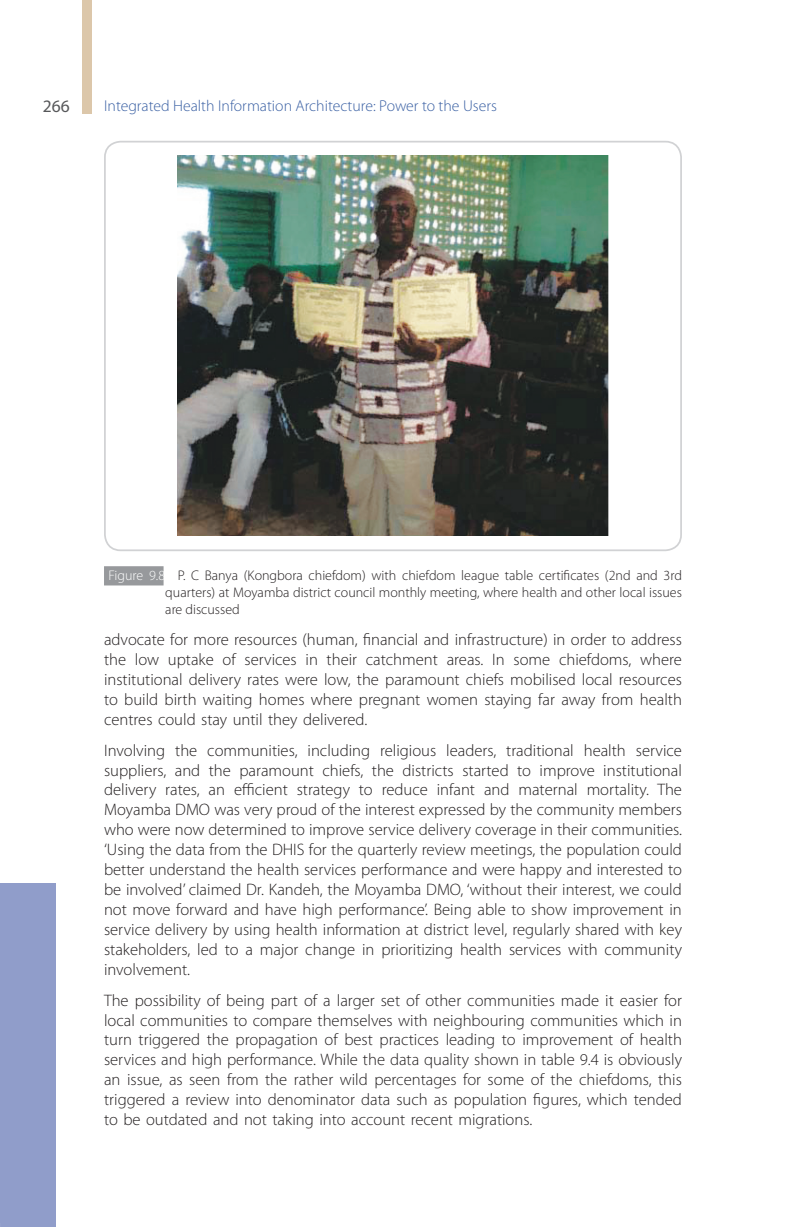
<style>
.page{position:relative;width:786px;height:1227px;background:#fff}
.page>*{position:absolute;margin:0;border:0;box-sizing:border-box;transform-origin:0 0}
.t1{font:17.5px "Myriad Pro";color:#57585a}
.t2{font:300 16.62px/19.9px "Myriad Pro";color:#231f20;text-align:justify}
.t3{font:300 15.75px "Myriad Pro";color:#3b61a4}
.t4{font:300 14px/16.8px "Myriad Pro";color:#231f20;text-align:justify}
.s1{color:#fff}
</style>
<div class="page">
<svg style="left:82px;top:0;width:10px;height:113px"></svg>
<div style="left:0;top:883px;width:56px;height:343px;background:#909dca"></div>
<div style="left:104px;top:141px;width:577px;height:410px;border:2px solid #d1d2d4;border-radius:16px"></div>
<div style="left:104px;top:566px;width:59px;height:19px;background:#97999c"></div>
<img style="left:177px;top:156px;width:431px;height:380px">
<p class="t1" style="left:43px;top:95px;width:28px">266</p>
<p class="t3" style="left:104px;top:97px;width:394px">Integrated Health Information Architecture: Power to the Users</p>
<p class="t4" style="left:165px;top:567px;width:518px;text-indent:-57px"><span class="s1">Figure 9.8</span> P. C Banya (Kongbora chiefdom) with chiefdom league table certificates (2nd and 3rd quarters) at Moyamba district council monthly meeting, where health and other local issues are discussed</p>
<p class="t2" style="left:104px;top:630px;width:579px">advocate for more resources (human, financial and infrastructure) in order to address the low uptake of services in their catchment areas. In some chiefdoms, where institutional delivery rates were low, the paramount chiefs mobilised local resources to build birth waiting homes where pregnant women staying far away from health centres could stay until they delivered.</p>
<p class="t2" style="left:104px;top:740px;width:579px">Involving the communities, including religious leaders, traditional health service suppliers, and the paramount chiefs, the districts started to improve institutional delivery rates, an efficient strategy to reduce infant and maternal mortality. The Moyamba DMO was very proud of the interest expressed by the community members who were now determined to improve service delivery coverage in their communities. ‘Using the data from the DHIS for the quarterly review meetings, the population could better understand the health services performance and were happy and interested to be involved’ claimed Dr. Kandeh, the Moyamba DMO, ‘without their interest, we could not move forward and have high performance’. Being able to show improvement in service delivery by using health information at district level, regularly shared with key stakeholders, led to a major change in prioritizing health services with community involvement.</p>
<p class="t2" style="left:104px;top:990px;width:579px">The possibility of being part of a larger set of other communities made it easier for local communities to compare themselves with neighbouring communities which in turn triggered the propagation of best practices leading to improvement of health services and high performance. While the data quality shown in table 9.4 is obviously an issue, as seen from the rather wild percentages for some of the chiefdoms, this triggered a review into denominator data such as population figures, which tended to be outdated and not taking into account recent migrations.</p>
</div>
